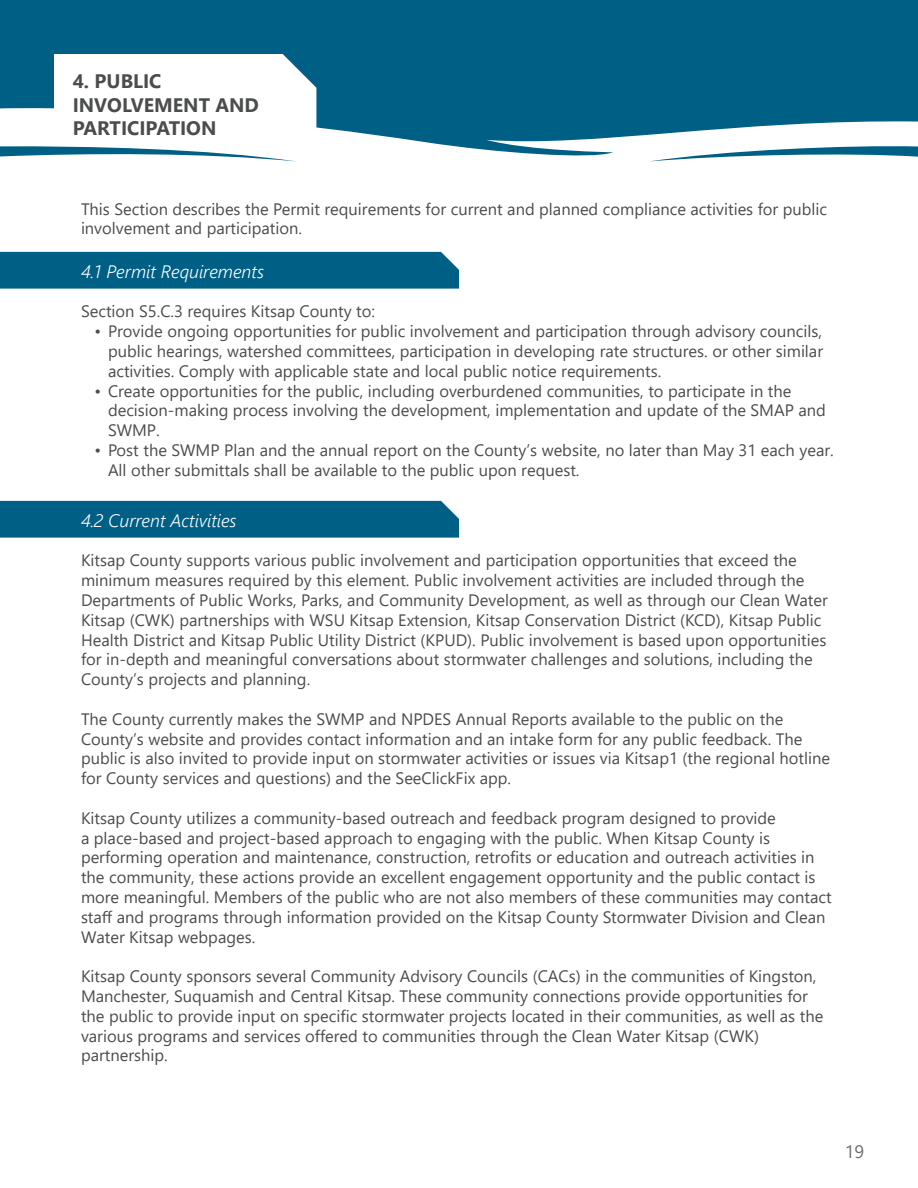
<style>
.page{position:relative;width:918px;height:1188px;background:#fff}
.page>*{position:absolute;margin:0;border:0;box-sizing:border-box;transform-origin:0 0}
.t1{font:700 19.5px/23.4px "Segoe UI";color:#4b4c4d}
.t2{font:italic 300 18px "Segoe UI";color:#fff}
.t3{font:18px "Segoe UI";color:#6f7073}
.t4{font:16.5px/19.8px "Segoe UI";color:#4b4c4d}
</style>
<div class="page">
<div style="left:0;top:501px;width:459px;height:37px;background:#005f85"></div>
<div style="left:0;top:252px;width:459px;height:37px;background:#005f85"></div>
<svg style="left:0;top:0;width:918px;height:156px;background:#176d90"></svg>
<svg style="left:649px;top:145px;width:269px;height:17px"></svg>
<svg style="left:0;top:54px;width:316px;height:108px"></svg>
<p class="t1" style="left:73px;top:68px;width:188px">4. PUBLIC<br>INVOLVEMENT AND<br>PARTICIPATION</p>
<p class="t4" style="left:81px;top:197px;width:748px">This Section describes the Permit requirements for current and planned compliance activities for public involvement and participation.</p>
<p class="t2" style="left:81px;top:254px;width:185px">4.1 Permit Requirements</p>
<p class="t4" style="left:81px;top:300px;width:296px">Section S5.C.3 requires Kitsap County to:</p>
<p class="t4" style="left:108px;top:320px;width:717px;text-align:justify;text-indent:-14px">• Provide ongoing opportunities for public involvement and participation through advisory councils, public hearings, watershed committees, participation in developing rate structures. or other similar activities. Comply with applicable state and local public notice requirements.</p>
<p class="t4" style="left:108px;top:379px;width:719px;text-indent:-14px">• Create opportunities for the public, including overburdened communities, to participate in the decision-making process involving the development, implementation and update of the SMAP and<br>SWMP.</p>
<p class="t4" style="left:108px;top:439px;width:727px;text-indent:-14px">• Post the SWMP Plan and the annual report on the County’s website, no later than May 31 each year.<br>All other submittals shall be available to the public upon request.</p>
<p class="t2" style="left:81px;top:503px;width:157px">4.2 Current Activities</p>
<p class="t4" style="left:81px;top:549px;width:748px">Kitsap County supports various public involvement and participation opportunities that exceed the minimum measures required by this element. Public involvement activities are included through the Departments of Public Works, Parks, and Community Development, as well as through our Clean Water Kitsap (CWK) partnerships with WSU Kitsap Extension, Kitsap Conservation District (KCD), Kitsap Public Health District and Kitsap Public Utility District (KPUD). Public involvement is based upon opportunities for in-depth and meaningful conversations about stormwater challenges and solutions, including the County’s projects and planning.</p>
<p class="t4" style="left:81px;top:708px;width:751px">The County currently makes the SWMP and NPDES Annual Reports available to the public on the County’s website and provides contact information and an intake form for any public feedback. The public is also invited to provide input on stormwater activities or issues via Kitsap1 (the regional hotline for County services and questions) and the SeeClickFix app.</p>
<p class="t4" style="left:81px;top:807px;width:752px">Kitsap County utilizes a community-based outreach and feedback program designed to provide<br>a place-based and project-based approach to engaging with the public. When Kitsap County is performing operation and maintenance, construction, retrofits or education and outreach activities in the community, these actions provide an excellent engagement opportunity and the public contact is more meaningful. Members of the public who are not also members of these communities may contact staff and programs through information provided on the Kitsap County Stormwater Division and Clean Water Kitsap webpages.</p>
<p class="t4" style="left:81px;top:965px;width:744px">Kitsap County sponsors several Community Advisory Councils (CACs) in the communities of Kingston, Manchester, Suquamish and Central Kitsap. These community connections provide opportunities for the public to provide input on specific stormwater projects located in their communities, as well as the various programs and services offered to communities through the Clean Water Kitsap (CWK) partnership.</p>
<p class="t3" style="left:845px;top:1135px;width:21px">19</p>
</div>
